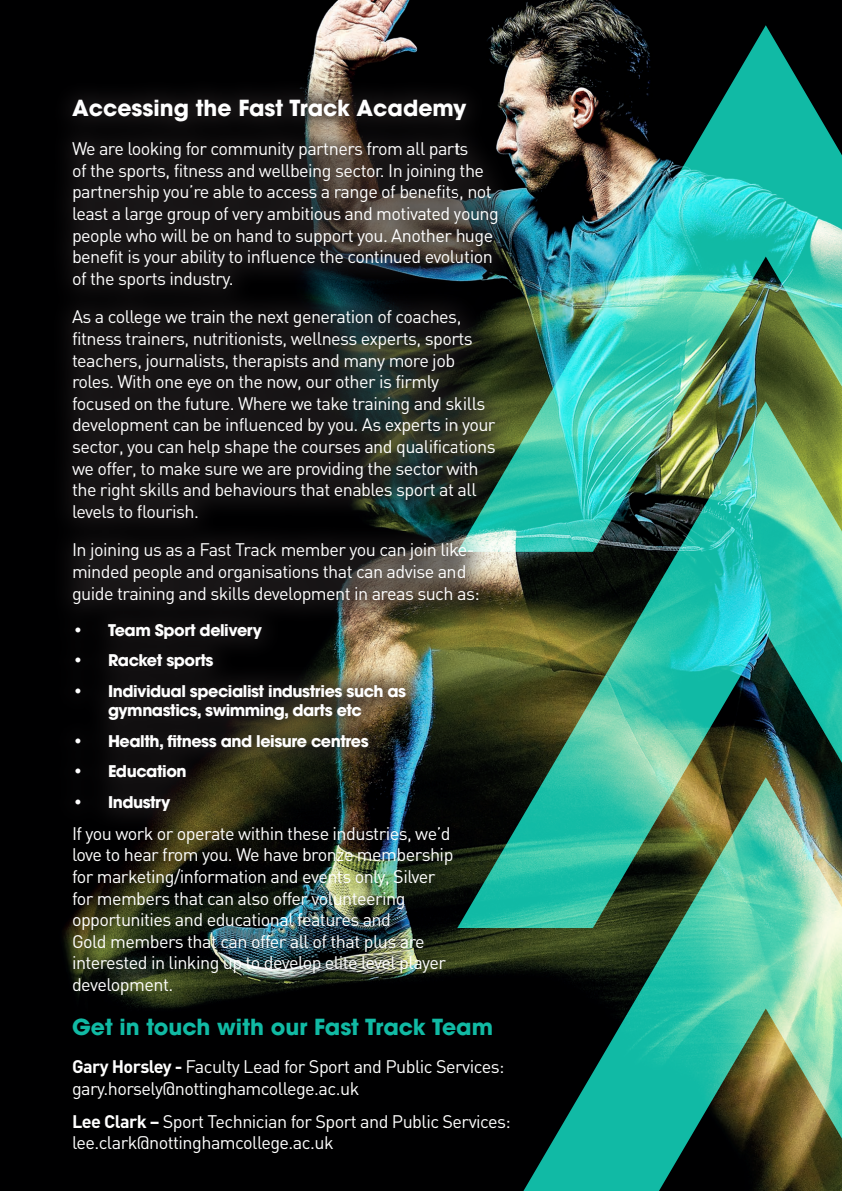
<style>
.page{position:relative;width:842px;height:1191px;background:#fff}
.page>*{position:absolute;margin:0;border:0;box-sizing:border-box;transform-origin:0 0}
.t1{font:700 22px "ITC Avant Garde Std";color:#11baa4}
.t2{font:700 22px "ITC Avant Garde Std";color:#fff}
.t3{font:18px/21.6px "DIN";letter-spacing:-.03em;color:#fff}
.t4{font:700 16px/19.2px "ITC Avant Garde Std";letter-spacing:-.03em;color:#fff;text-align:center}
.s1{font-weight:700}
</style>
<div class="page">
<img style="left:0;top:0;width:842px;height:1191px">
<svg style="left:49px;top:76px;width:408px;height:757px;background:#1c1c19"></svg>
<img style="left:457px;top:25px;width:385px;height:376px">
<img style="left:457px;top:401px;width:385px;height:376px">
<svg style="left:457px;top:777px;width:385px;height:414px;background:#367760"></svg>
<p class="t2" style="left:72px;top:94px;width:395px">Accessing the Fast Track Academy</p>
<p class="t3" style="left:72px;top:137px;width:428px">We are looking for community partners from all parts<br>of the sports, fitness and wellbeing sector. In joining the partnership you’re able to access a range of benefits, not least a large group of very ambitious and motivated young people who will be on hand to support you. Another huge benefit is your ability to influence the continued evolution of the sports industry.</p>
<p class="t3" style="left:72px;top:306px;width:425px">As a college we train the next generation of coaches, fitness trainers, nutritionists, wellness experts, sports teachers, journalists, therapists and many more job roles. With one eye on the now, our other is firmly focused on the future. Where we take training and skills development can be influenced by you. As experts in your sector, you can help shape the courses and qualifications we offer, to make sure we are providing the sector with the right skills and behaviours that enables sport at all levels to flourish.</p>
<p class="t3" style="left:72px;top:539px;width:409px">In joining us as a Fast Track member you can join like&shy;minded people and organisations that can advise and guide training and skills development in areas such as:</p>
<p class="t4" style="left:72px;top:620px;width:192px">• Team Sport delivery</p>
<p class="t4" style="left:72px;top:650px;width:143px">• Racket sports</p>
<p class="t4" style="left:72px;top:681px;width:336px">• Individual specialist industries such as gymnastics, swimming, darts etc</p>
<p class="t4" style="left:72px;top:731px;width:298px">• Health, fitness and leisure centres</p>
<p class="t4" style="left:72px;top:761px;width:116px">• Education</p>
<p class="t4" style="left:72px;top:792px;width:100px">• Industry</p>
<p class="t3" style="left:72px;top:822px;width:383px">If you work or operate within these industries, we’d love to hear from you. We have bronze membership for marketing/information and events only, Silver for members that can also offer volunteering opportunities and educational features and<br>Gold members that can offer all of that plus are interested in linking up to develop elite level player development.</p>
<p class="t1" style="left:72px;top:1011px;width:423px">Get in touch with our Fast Track Team</p>
<p class="t3" style="left:72px;top:1055px;width:434px"><span class="s1">Gary Horsley -</span> Faculty Lead for Sport and Public Services: gary.horsely@nottinghamcollege.ac.uk</p>
<p class="t3" style="left:72px;top:1110px;width:440px"><span class="s1">Lee Clark –</span> Sport Technician for Sport and Public Services: lee.clark@nottinghamcollege.ac.uk</p>
</div>
